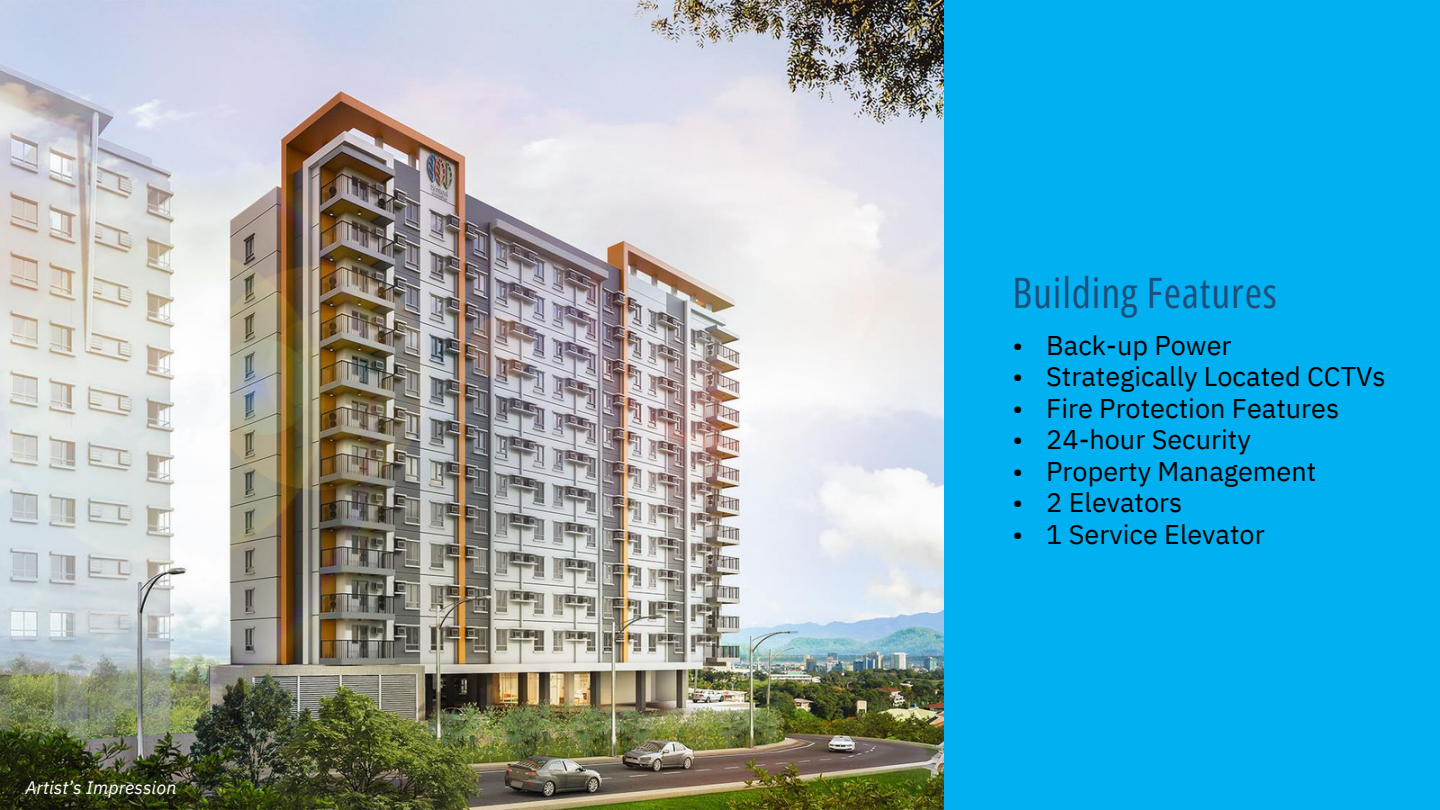
<style>
.page{position:relative;width:1440px;height:810px;background:#fff}
.page>*{position:absolute;margin:0;border:0;box-sizing:border-box;transform-origin:0 0}
.t1{font:42px "Open Sans Condensed";letter-spacing:.02em;color:#1f4e79}
.t2{font:27px/31.5px "IBM Plex Sans";color:#000;text-align:justify}
.t3{font:italic 18px "IBM Plex Sans";letter-spacing:.005em;color:#fff}
</style>
<div class="page">
<img style="left:0;top:0;width:944px;height:810px">
<div style="left:944px;top:0;width:496px;height:810px;background:#00b0f0"></div>
<p class="t3" style="left:25px;top:775px;width:153px">Artist’s Impression</p>
<p class="t1" style="left:1012px;top:263px;width:266px">Building Features</p>
<p class="t2" style="left:1012px;top:329px;width:12px">• • • • • • •</p>
<p class="t2" style="left:1046px;top:329px;width:187px">Back-up Power</p>
<p class="t2" style="left:1046px;top:360px;width:341px;text-align:left">Strategically Located CCTVs<br>Fire Protection Features<br>24-hour Security</p>
<p class="t2" style="left:1046px;top:455px;width:271px">Property Management</p>
<p class="t2" style="left:1046px;top:486px;width:138px">2 Elevators</p>
<p class="t2" style="left:1046px;top:518px;width:220px">1 Service Elevator</p>
</div>
